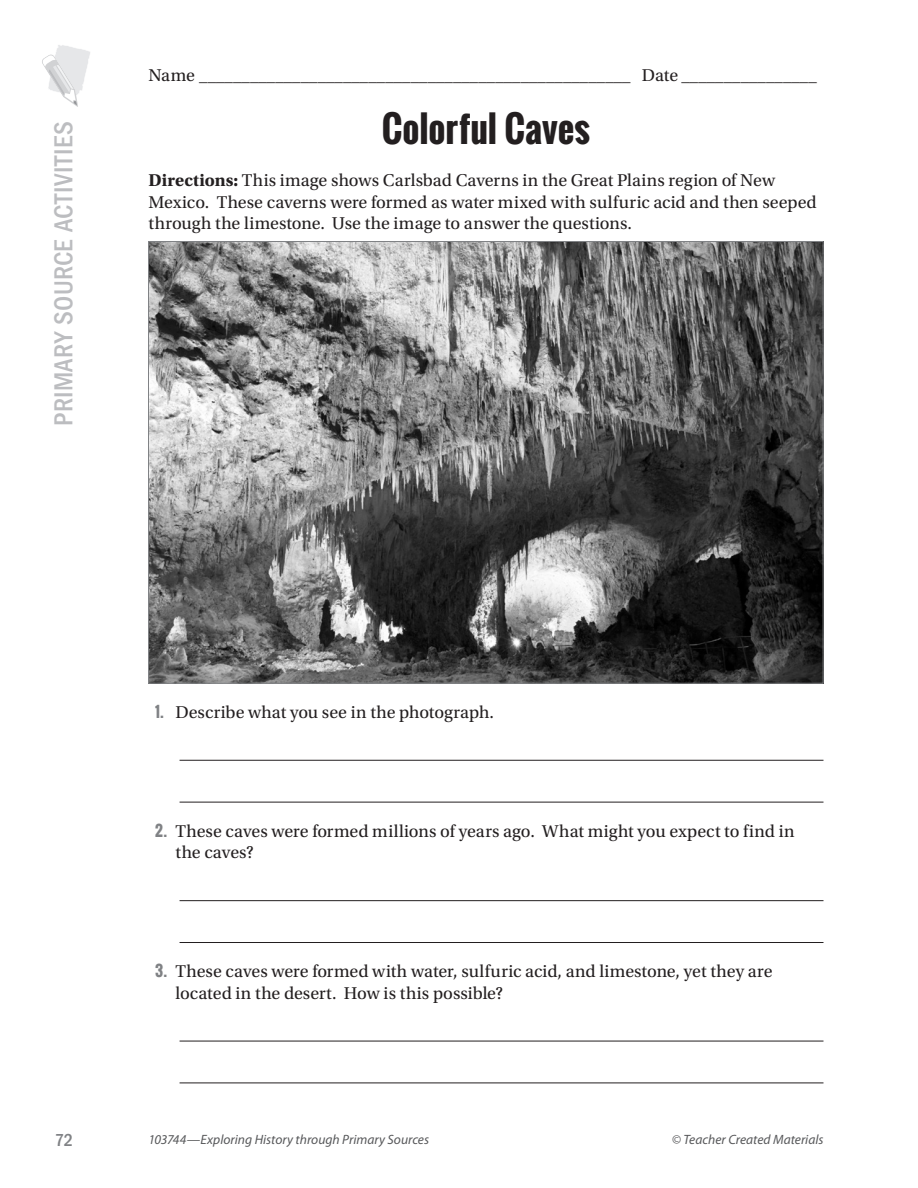
<style>
.page{position:relative;width:918px;height:1188px;background:#fff}
.page>*{position:absolute;margin:0;border:0;box-sizing:border-box;transform-origin:0 0}
.t1{font:700 36px "Oswald";color:#231f20}
.t2{font:500 condensed 27px "ITC Franklin Gothic Std";letter-spacing:.01em;color:#bcbdc0}
.t3{font:18px/21.6px "Utopia Std";color:#231f20}
.t4{font:500 condensed 18px "ITC Franklin Gothic Std";color:#808285}
.t5{font:italic 13.5px "Myriad Pro";color:#57585a}
.s1{font-weight:700}
.s2{font-family:"Oswald";font-weight:700;font-size:15px;color:#808285}
</style>
<div class="page">
<svg style="left:42px;top:45px;width:48px;height:62px"></svg>
<hr style="left:180px;top:760px;width:643px;height:1px;background:#231f20">
<hr style="left:180px;top:802px;width:643px;height:1px;background:#231f20">
<hr style="left:180px;top:900px;width:643px;height:1px;background:#231f20">
<hr style="left:180px;top:942px;width:643px;height:1px;background:#231f20">
<hr style="left:180px;top:1041px;width:643px;height:1px;background:#231f20">
<hr style="left:180px;top:1082px;width:643px;height:1px;background:#231f20">
<img style="left:150px;top:243px;width:671px;height:439px">
<h2 class="t2" style="left:48px;top:426px;width:306px;rotate:-90deg">PRIMARY SOURCE ACTIVITIES</h2>
<p class="t3" style="left:148px;top:65px;width:670px">Name ___________________________________________________ Date ________________</p>
<h1 class="t1" style="left:382px;top:102px;width:210px">Colorful Caves</h1>
<p class="t3" style="left:148px;top:170px;width:670px"><span class="s1">Directions:</span> This image shows Carlsbad Caverns in the Great Plains region of New<br>Mexico. These caverns were formed as water mixed with sulfuric acid and then seeped through the limestone. Use the image to answer the questions.</p>
<p class="t4" style="left:55px;top:1130px;width:20px">72</p>
<p class="t3" style="left:155px;top:702px;width:340px"><span class="s2">1.</span> Describe what you see in the photograph.</p>
<p class="t3" style="left:176px;top:820px;width:621px;text-indent:-20px"><span class="s2">2.</span> These caves were formed millions of years ago. What might you expect to find in the caves?</p>
<p class="t3" style="left:176px;top:961px;width:599px;text-indent:-20px"><span class="s2">3.</span> These caves were formed with water, sulfuric acid, and limestone, yet they are located in the desert. How is this possible?</p>
<p class="t5" style="left:148px;top:1132px;width:282px">103744—Exploring History through Primary Sources</p>
<p class="t5" style="left:672px;top:1132px;width:153px">© Teacher Created Materials</p>
</div>
